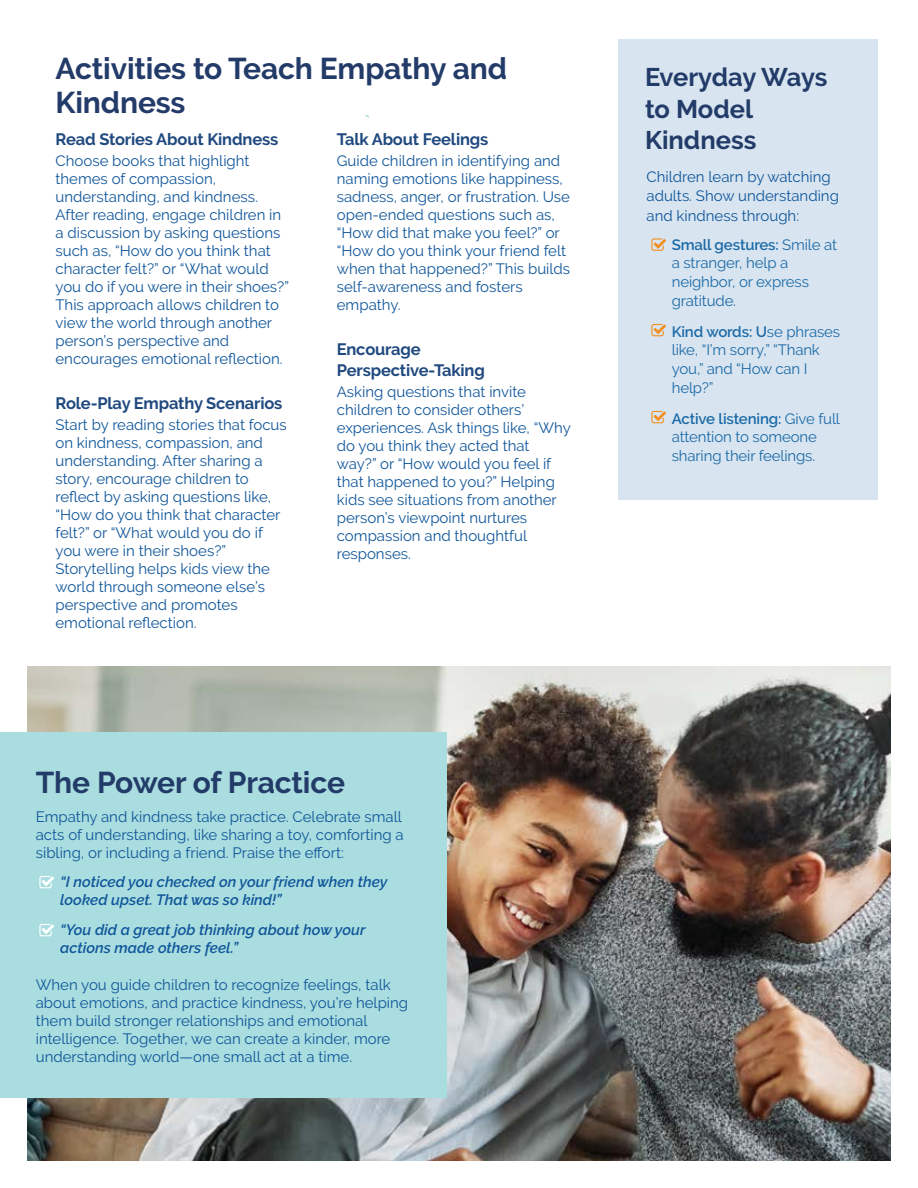
<style>
.page{position:relative;width:918px;height:1188px;background:#fff}
.page>*{position:absolute;margin:0;border:0;box-sizing:border-box;transform-origin:0 0}
.t1{font:700 30px/34.5px "Raleway";letter-spacing:-.005em;color:#233b69}
.t2{font:700 25.5px/31.5px "Raleway";color:#233b69}
.t3{font:700 16.5px/21px "Raleway";letter-spacing:-.01em;color:#20497f}
.t4{font:15px/18px "Raleway";color:#10569a}
.t5{font:15px/18.8px "Raleway";letter-spacing:-.01em;color:#1c6aa7}
.t6{font:italic 600 15px/18px "Raleway";color:#10569a}
.s1{font-weight:600}
</style>
<div class="page">
<div style="left:618px;top:39px;width:260px;height:461px;background:#d8e5f0"></div>
<img style="left:27px;top:666px;width:864px;height:495px">
<div style="left:0;top:732px;width:447px;height:366px;background:#aadddf"></div>
<svg style="left:39px;top:876px;width:15px;height:12px"></svg>
<svg style="left:39px;top:924px;width:15px;height:12px"></svg>
<svg style="left:651px;top:238px;width:15px;height:13px"></svg>
<svg style="left:651px;top:324px;width:15px;height:12px"></svg>
<svg style="left:651px;top:411px;width:15px;height:12px"></svg>
<h1 class="t1" style="left:55px;top:51px;width:453px">Activities to Teach Empathy and<br>Kindness</h1>
<h2 class="t2" style="left:645px;top:62px;width:184px">Everyday Ways to Model<br>Kindness</h2>
<p class="t3" style="left:337px;top:129px;width:153px">Talk About Feelings</p>
<p class="t4" style="left:337px;top:152px;width:235px">Guide children in identifying and naming emotions like happiness, sadness, anger, or frustration. Use open-ended questions such as, “How did that make you feel?” or “How do you think your friend felt when that happened?” This builds self-awareness and fosters empathy.</p>
<p class="t3" style="left:337px;top:339px;width:150px">Encourage<br>Perspective-Taking</p>
<p class="t4" style="left:337px;top:383px;width:236px">Asking questions that invite children to consider others’ experiences. Ask things like, “Why do you think they acted that way?” or “How would you feel if that happened to you?” Helping kids see situations from another person’s viewpoint nurtures compassion and thoughtful responses.</p>
<p class="t3" style="left:56px;top:129px;width:224px">Read Stories About Kindness</p>
<p class="t4" style="left:56px;top:152px;width:235px">Choose books that highlight themes of compassion, understanding, and kindness.<br>After reading, engage children in a discussion by asking questions such as, “How do you think that character felt?” or “What would you do if you were in their shoes?”<br>This approach allows children to view the world through another person’s perspective and encourages emotional reflection.</p>
<p class="t3" style="left:56px;top:393px;width:228px">Role-Play Empathy Scenarios</p>
<p class="t4" style="left:56px;top:416px;width:233px">Start by reading stories that focus on kindness, compassion, and understanding. After sharing a story, encourage children to reflect by asking questions like, “How do you think that character felt?” or “What would you do if you were in their shoes?”<br>Storytelling helps kids view the world through someone else’s perspective and promotes emotional reflection.</p>
<p class="t4" style="left:647px;top:167px;width:194px;line-height:19.5px">Children learn by watching adults. Show understanding and kindness through:</p>
<p class="t5" style="left:672px;top:235px;width:167px"><span class="s1">Small gestures:</span> Smile at a stranger, help a neighbor, or express gratitude.</p>
<p class="t5" style="left:672px;top:322px;width:170px"><span class="s1">Kind words: U</span>se phrases like, “I’m sorry,” “Thank you,” and “How can I help?”</p>
<p class="t5" style="left:672px;top:409px;width:170px"><span class="s1">Active listening:</span> Give full attention to someone sharing their feelings.</p>
<h1 class="t1" style="left:36px;top:765px;width:311px">The Power of Practice</h1>
<p class="t4" style="left:36px;top:807px;width:370px">Empathy and kindness take practice. Celebrate small acts of understanding, like sharing a toy, comforting a sibling, or including a friend. Praise the effort:</p>
<p class="t6" style="left:60px;top:873px;width:329px">“I noticed you checked on your friend when they looked upset. That was so kind!”</p>
<p class="t6" style="left:60px;top:921px;width:307px">“You did a great job thinking about how your actions made others feel.”</p>
<p class="t4" style="left:36px;top:975px;width:374px">When you guide children to recognize feelings, talk about emotions, and practice kindness, you’re helping them build stronger relationships and emotional intelligence. Together, we can create a kinder, more understanding world—one small act at a time.</p>
</div>
